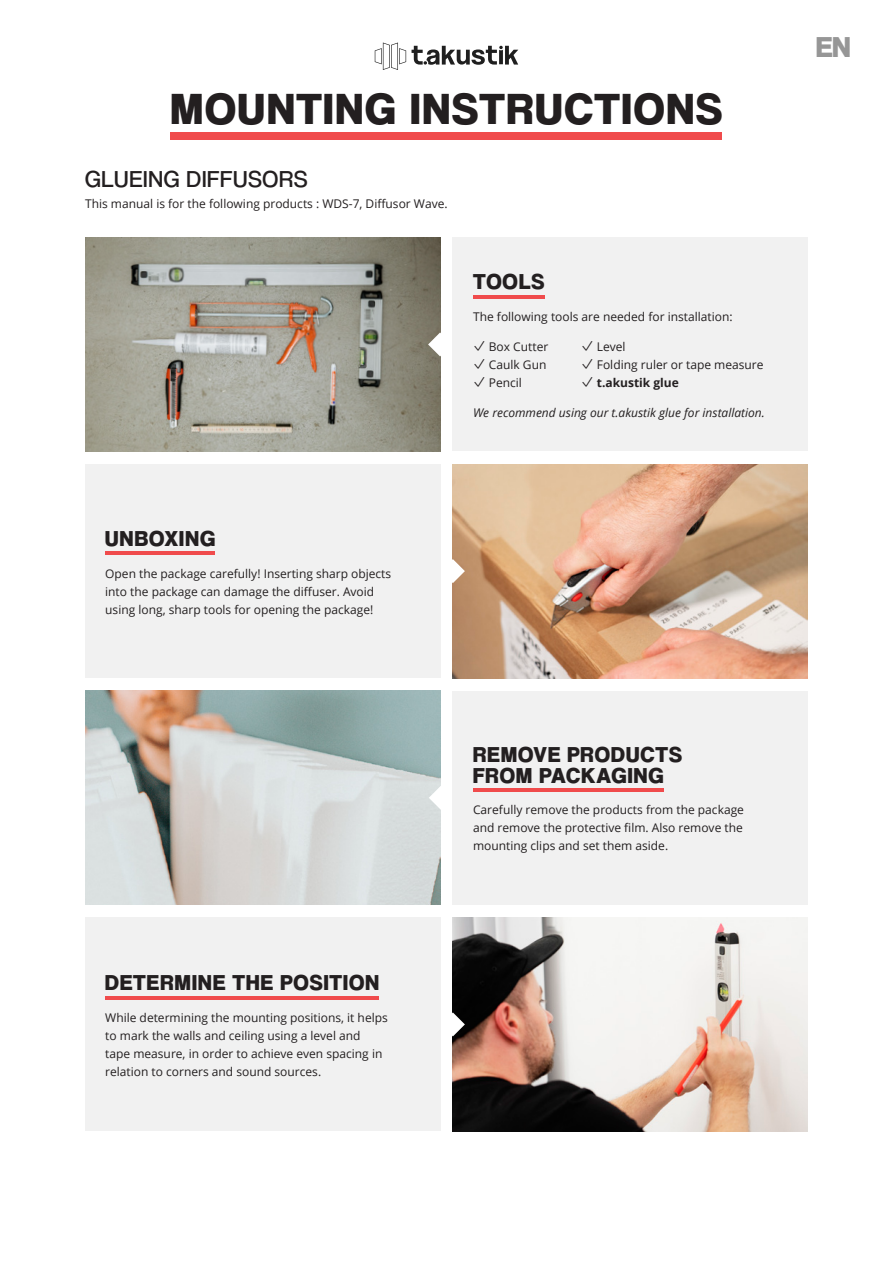
<style>
.page{position:relative;width:893px;height:1263px;background:#fff}
.page>*{position:absolute;margin:0;border:0;box-sizing:border-box;transform-origin:0 0}
.t1{font:45.3px "Coolvetica Hv";letter-spacing:.045em;color:#231f20}
.t2{font:30px "Coolvetica Hv";color:#969696}
.t3{font:24px "Coolvetica Bk";letter-spacing:.045em;color:#231f20}
.t4{font:22.5px/20.2px "Coolvetica Hv";letter-spacing:.045em;color:#231f20}
.t5{font:12px/18px "Open Sans";color:#231f20}
.t6{font:italic 12px "Open Sans";color:#231f20}
.t7{font:700 12px "Open Sans";color:#231f20}
.s1{font-family:"SF Pro";font-size:15px}
.s2{font-family:"SF Pro";font-weight:400;font-size:15px}
</style>
<div class="page">
<img style="left:85px;top:237px;width:355px;height:214px">
<img style="left:85px;top:691px;width:355px;height:214px">
<img style="left:453px;top:464px;width:355px;height:214px">
<img style="left:453px;top:917px;width:355px;height:214px">
<svg style="left:428px;top:332px;width:13px;height:24px"></svg>
<svg style="left:452px;top:559px;width:13px;height:24px"></svg>
<svg style="left:452px;top:1012px;width:13px;height:24px"></svg>
<svg style="left:429px;top:786px;width:24px;height:24px"></svg>
<div style="left:85px;top:464px;width:355px;height:214px;background:#f1f1f1"></div>
<hr style="left:105px;top:551px;width:110px;height:4px;background:#f04b4c">
<div style="left:85px;top:917px;width:355px;height:214px;background:#f1f1f1"></div>
<hr style="left:105px;top:996px;width:274px;height:3px;background:#f04b4c">
<div style="left:453px;top:691px;width:355px;height:214px;background:#f1f1f1"></div>
<hr style="left:473px;top:788px;width:191px;height:4px;background:#f04b4c">
<div style="left:171px;top:132px;width:551px;height:8px;background:#f04b4c"></div>
<svg style="left:375px;top:43px;width:31px;height:27px"></svg>
<svg style="left:412px;top:46px;width:106px;height:19px"></svg>
<div style="left:453px;top:237px;width:355px;height:214px;background:#f1f1f1"></div>
<hr style="left:473px;top:295px;width:71px;height:3px;background:#f04b4c">
<h1 class="t1" style="left:171px;top:82px;width:553px">MOUNTING INSTRUCTIONS</h1>
<h3 class="t3" style="left:85px;top:165px;width:224px">GLUEING DIFFUSORS</h3>
<p class="t5" style="left:85px;top:195px;width:364px">This manual is for the following products : WDS-7, Diffusor Wave.</p>
<h3 class="t4" style="left:473px;top:271px;width:73px">TOOLS</h3>
<p class="t5" style="left:473px;top:307px;width:261px">The following tools are needed for installation:</p>
<p class="t5" style="left:473px;top:337px;width:77px"><span class="s1">✓</span> Box Cutter</p>
<p class="t5" style="left:581px;top:337px;width:46px"><span class="s1">✓</span> Level</p>
<p class="t5" style="left:473px;top:355px;width:75px"><span class="s1">✓</span> Caulk Gun</p>
<p class="t5" style="left:581px;top:355px;width:184px"><span class="s1">✓</span> Folding ruler or tape measure</p>
<p class="t5" style="left:473px;top:373px;width:50px"><span class="s1">✓</span> Pencil</p>
<p class="t7" style="left:581px;top:374px;width:99px"><span class="s2">✓</span> t.akustik glue</p>
<p class="t6" style="left:473px;top:404px;width:293px">We recommend using our t.akustik glue for installation.</p>
<h3 class="t4" style="left:105px;top:528px;width:111px">UNBOXING</h3>
<p class="t5" style="left:105px;top:564px;width:287px">Open the package carefully! Inserting sharp objects into the package can damage the diffuser. Avoid using long, sharp tools for opening the package!</p>
<h3 class="t4" style="left:105px;top:972px;width:275px">DETERMINE THE POSITION</h3>
<p class="t5" style="left:105px;top:1008px;width:284px">While determining the mounting positions, it helps to mark the walls and ceiling using a level and tape measure, in order to achieve even spacing in relation to corners and sound sources.</p>
<h3 class="t4" style="left:473px;top:745px;width:210px">REMOVE PRODUCTS<br>FROM PACKAGING</h3>
<p class="t5" style="left:473px;top:801px;width:272px;text-align:justify">Carefully remove the products from the package and remove the protective film. Also remove the mounting clips and set them aside.</p>
<h2 class="t2" style="left:816px;top:30px;width:36px">EN</h2>
</div>
